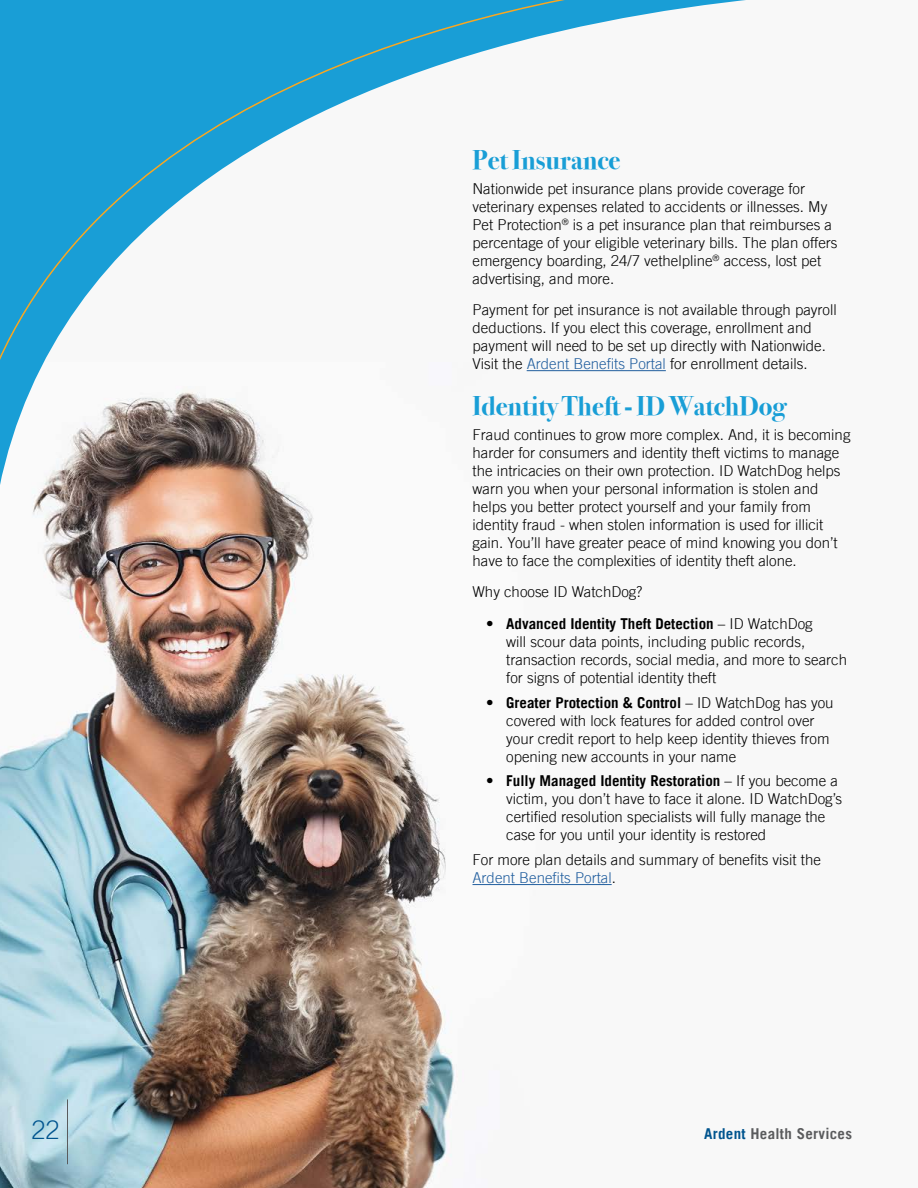
<style>
.page{position:relative;width:918px;height:1188px;background:#fff}
.page>*{position:absolute;margin:0;border:0;box-sizing:border-box;transform-origin:0 0}
.t1{font:700 27px "Bodoni Svty Two ITCTT";color:#199ed6}
.t2{font:300 25.5px "Trade Gothic LT";color:#00548e}
.t3{font:300 15px/18px "Trade Gothic LT";color:#000}
.t4{font:700 15px "Trade Gothic LT";letter-spacing:.02em;color:#5a5b5d}
.s1{color:#215e9e}
.s2{font-weight:700}
.s3{color:#00548e}
</style>
<div class="page">
<img style="left:0;top:602px;width:612px;height:586px">
<svg style="left:52px;top:0;width:694px;height:602px"></svg>
<svg style="left:0;top:0;width:618px;height:579px"></svg>
<hr style="left:527px;top:370px;width:139px;height:1px;background:#215e9e">
<hr style="left:472px;top:884px;width:140px;height:1px;background:#215e9e">
<hr style="left:67px;top:1099px;width:1px;height:65px;background:#5a5b5d">
<h1 class="t1" style="left:472px;top:137px;width:149px">Pet Insurance</h1>
<p class="t3" style="left:472px;top:179px;width:367px">Nationwide pet insurance plans provide coverage for veterinary expenses related to accidents or illnesses. My Pet Protection<sup>®</sup> is a pet insurance plan that reimburses a percentage of your eligible veterinary bills. The plan offers emergency boarding, 24/7 vethelpline<sup>®</sup> access, lost pet advertising, and more.</p>
<p class="t3" style="left:473px;top:301px;width:366px">Payment for pet insurance is not available through payroll deductions. If you elect this coverage, enrollment and payment will need to be set up directly with Nationwide.<br>Visit the <span class="s1">Ardent Benefits Portal</span> for enrollment details.</p>
<h1 class="t1" style="left:472px;top:384px;width:315px">Identity Theft - ID WatchDog</h1>
<p class="t3" style="left:472px;top:425px;width:379px">Fraud continues to grow more complex. And, it is becoming harder for consumers and identity theft victims to manage the intricacies on their own protection. ID WatchDog helps warn you when your personal information is stolen and helps you better protect yourself and your family from identity fraud - when stolen information is used for illicit gain. You’ll have greater peace of mind knowing you don’t have to face the complexities of identity theft alone.</p>
<p class="t3" style="left:472px;top:583px;width:171px">Why choose ID WatchDog?</p>
<p class="t3" style="left:506px;top:614px;width:342px;text-indent:-20px"><span class="s2">• Advanced Identity Theft Detection</span> – ID WatchDog<br>will scour data points, including public records, transaction records, social media, and more to search for signs of potential identity theft</p>
<p class="t3" style="left:506px;top:693px;width:329px;text-indent:-20px"><span class="s2">• Greater Protection &amp; Control</span> – ID WatchDog has you covered with lock features for added control over your credit report to help keep identity thieves from opening new accounts in your name</p>
<p class="t3" style="left:506px;top:772px;width:337px;text-indent:-20px"><span class="s2">• Fully Managed Identity Restoration</span> – If you become a victim, you don’t have to face it alone. ID WatchDog’s certified resolution specialists will fully manage the case for you until your identity is restored</p>
<p class="t3" style="left:472px;top:851px;width:350px">For more plan details and summary of benefits visit the<br><span class="s1">Ardent Benefits Portal</span>.</p>
<h2 class="t2" style="left:31px;top:1115px;width:30px">22</h2>
<p class="t4" style="left:704px;top:1125px;width:149px"><span class="s3">Ardent</span> Health Services</p>
</div>
